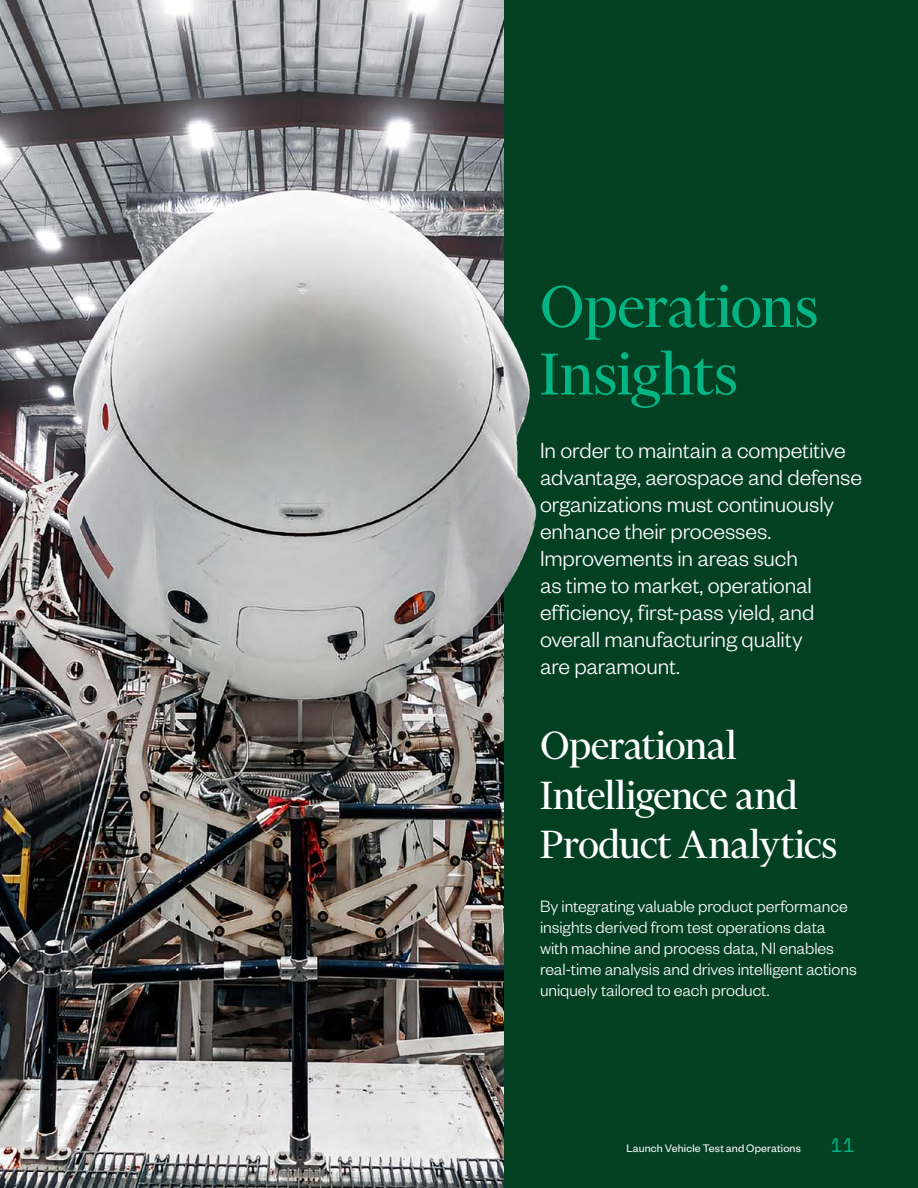
<style>
.page{position:relative;width:918px;height:1188px;background:#fff}
.page>*{position:absolute;margin:0;border:0;box-sizing:border-box;transform-origin:0 0}
.H1_SERIF_45_45_Reg{font:67.5px/67.5px "Financier Display";letter-spacing:-.005em;color:#03b585}
.H2_SERIF_30_33__Reg{font:45px/49.5px "Financier Display";letter-spacing:-.01em;color:#fff}
.H3_SANS_16_18_Light{font:300 24px/27px "Founders Grotesk";letter-spacing:-.005em;color:#fff}
.t1{font:19.5px "Space Mono";color:#03b585}
.Body_Large__Sans_12{font:300 18px/21px "Founders Grotesk";letter-spacing:-.005em;color:#fff}
.t2{font:12px "Founders Grotesk";letter-spacing:.015em;color:#fff}
</style>
<div class="page">
<div style="left:502px;top:0;width:416px;height:1188px;background:#044123"></div>
<img style="left:0;top:0;width:537px;height:1188px">
<h1 class="H1_SERIF_45_45_Reg" style="left:540px;top:273px;width:280px">Operations<br>Insights</h1>
<h3 class="H3_SANS_16_18_Light" style="left:540px;top:435px;width:323px">In order to maintain a competitive advantage, aerospace and defense organizations must continuously enhance their processes.<br>Improvements in areas such<br>as time to market, operational efficiency, first-pass yield, and overall manufacturing quality<br>are paramount.</h3>
<h2 class="H2_SERIF_30_33__Reg" style="left:540px;top:720px;width:299px">Operational<br>Intelligence and<br>Product Analytics</h2>
<p class="Body_Large__Sans_12" style="left:540px;top:895px;width:318px">By integrating valuable product performance insights derived from test operations data with machine and process data, NI enables real-time analysis and drives intelligent actions uniquely tailored to each product.</p>
<p class="t2" style="left:626px;top:1141px;width:176px">Launch Vehicle Test and Operations</p>
<p class="t1" style="left:831px;top:1131px;width:26px">11</p>
</div>
